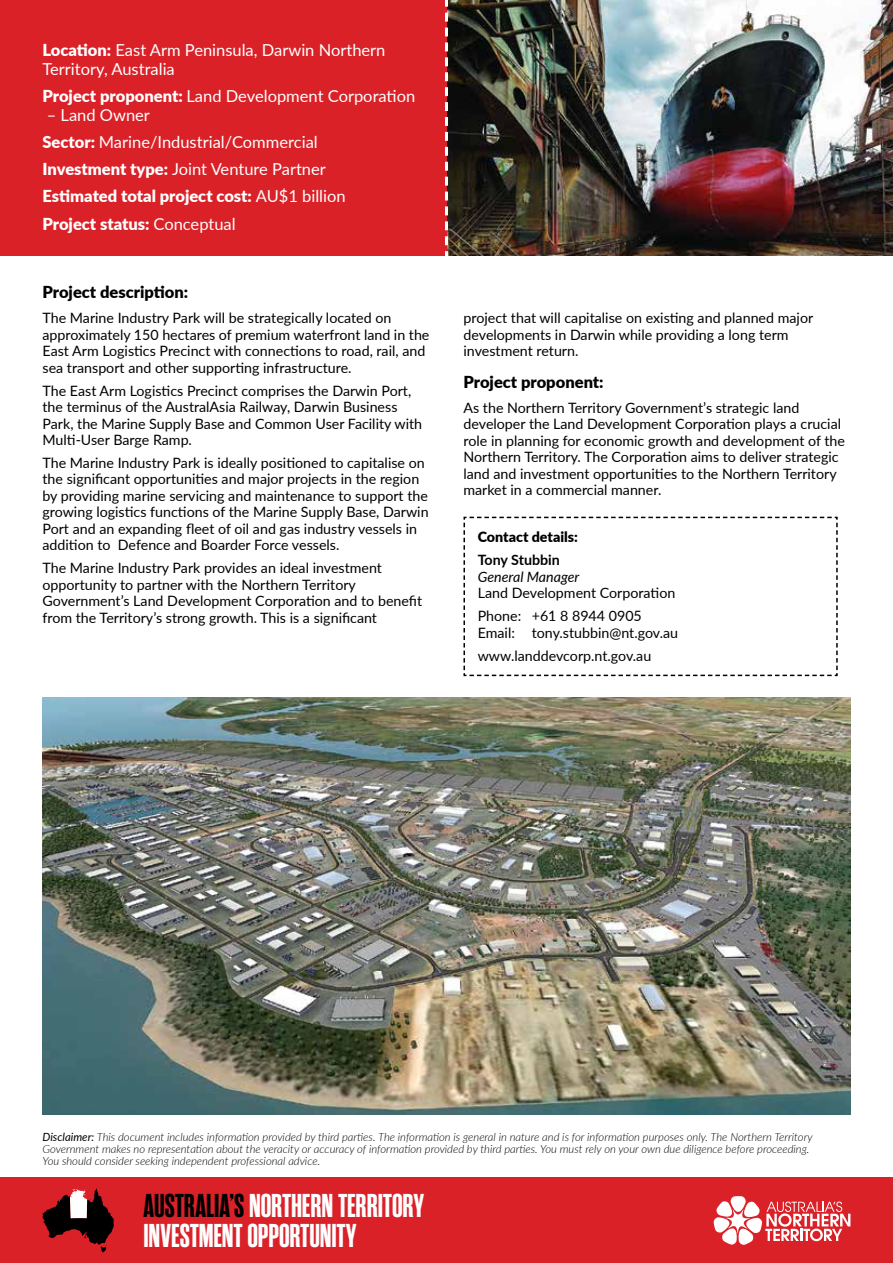
<style>
.page{position:relative;width:893px;height:1263px;background:#fff}
.page>*{position:absolute;margin:0;border:0;box-sizing:border-box;transform-origin:0 0}
.t1{font:700 33px/30px "Rama Gothic M";color:#fff}
.t2{font:16.5px/27.3px "Lato";color:#fff}
.t3{font:900 16.5px "Lato";color:#000}
.t4{font:14.25px/16.5px "Lato";color:#000}
.t5{font:900 14.25px "Lato";color:#000}
.t6{font:italic 14.25px "Lato";color:#000}
.t7{font:700 14.25px "Lato";color:#000}
.t8{font:italic 300 11.25px/12px "Lato";color:#000}
.s1{font-weight:900}
.s2{font-weight:400}
.s3{color:#000}
</style>
<div class="page">
<div style="left:0;top:1178px;width:893px;height:85px;background:#da2128"></div>
<img style="left:448px;top:0;width:445px;height:255px">
<div style="left:0;top:0;width:446px;height:255px;background:#da2128"></div>
<svg style="left:445px;top:0;width:3px;height:255px"></svg>
<svg style="left:43px;top:1188px;width:71px;height:64px"></svg>
<svg style="left:714px;top:1196px;width:136px;height:49px"></svg>
<svg style="left:463px;top:516px;width:375px;height:161px"></svg>
<img style="left:43px;top:697px;width:807px;height:417px">
<p class="t2" style="left:43px;top:40px;width:344px;line-height:18.8px"><span class="s1">Location:</span> East Arm Peninsula, Darwin Northern<br>Territory, Australia</p>
<p class="t2" style="left:43px;top:81px;width:374px"><span class="s1">Project proponent:</span> Land Development Corporation</p>
<p class="t2" style="left:43px;top:100px;width:305px">– Land Owner<br><span class="s1">Sector:</span> Marine/Industrial/Commercial <span class="s1">Investment type:</span> Joint Venture Partner <span class="s1">Estimated total project cost:</span> AU$1 billion <span class="s1">Project status:</span> Conceptual</p>
<p class="t3" style="left:43px;top:280px;width:147px">Project description:</p>
<p class="t4" style="left:43px;top:309px;width:388px">The Marine Industry Park will be strategically located on approximately 150 hectares of premium waterfront land in the East Arm Logistics Precinct with connections to road, rail, and sea transport and other supporting infrastructure.</p>
<p class="t4" style="left:43px;top:382px;width:381px">The East Arm Logistics Precinct comprises the Darwin Port, the terminus of the AustralAsia Railway, Darwin Business Park, the Marine Supply Base and Common User Facility with Multi-User Barge Ramp.</p>
<p class="t4" style="left:43px;top:454px;width:388px">The Marine Industry Park is ideally positioned to capitalise on the significant opportunities and major projects in the region by providing marine servicing and maintenance to support the growing logistics functions of the Marine Supply Base, Darwin Port and an expanding fleet of oil and gas industry vessels in addition to Defence and Boarder Force vessels.</p>
<p class="t4" style="left:43px;top:559px;width:381px">The Marine Industry Park provides an ideal investment opportunity to partner with the Northern Territory Government’s Land Development Corporation and to benefit from the Territory’s strong growth. This is a significant</p>
<p class="t4" style="left:463px;top:309px;width:351px">project that will capitalise on existing and planned major developments in Darwin while providing a long term investment return.</p>
<p class="t3" style="left:463px;top:369px;width:142px">Project proponent:</p>
<p class="t4" style="left:463px;top:399px;width:383px">As the Northern Territory Government’s strategic land developer the Land Development Corporation plays a crucial role in planning for economic growth and development of the Northern Territory. The Corporation aims to deliver strategic land and investment opportunities to the Northern Territory market in a commercial manner.</p>
<p class="t5" style="left:478px;top:526px;width:102px">Contact details:</p>
<p class="t7" style="left:478px;top:550px;width:84px">Tony Stubbin</p>
<p class="t6" style="left:478px;top:566px;width:103px">General Manager</p>
<p class="t4" style="left:478px;top:581px;width:199px;line-height:22.8px">Land Development Corporation<br>Phone: +61 8 8944 0905</p>
<p class="t4" style="left:478px;top:620px;width:202px;line-height:22.8px">Email: tony.stubbin@nt.gov.au www.landdevcorp.nt.gov.au</p>
<p class="t8" style="left:43px;top:1131px;width:772px"><span class="s2">Disclaimer:</span> This document includes information provided by third parties. The information is general in nature and is for information purposes only. The Northern Territory<br>Government makes no representation about the veracity or accuracy of information provided by third parties. You must rely on your own due diligence before proceeding.<br>You should consider seeking independent professional advice.</p>
<h1 class="t1" style="left:144px;top:1191px;width:282px"><span class="s3">AUSTRALIA’S</span> NORTHERN TERRITORY<br>INVESTMENT OPPORTUNITY</h1>
</div>
